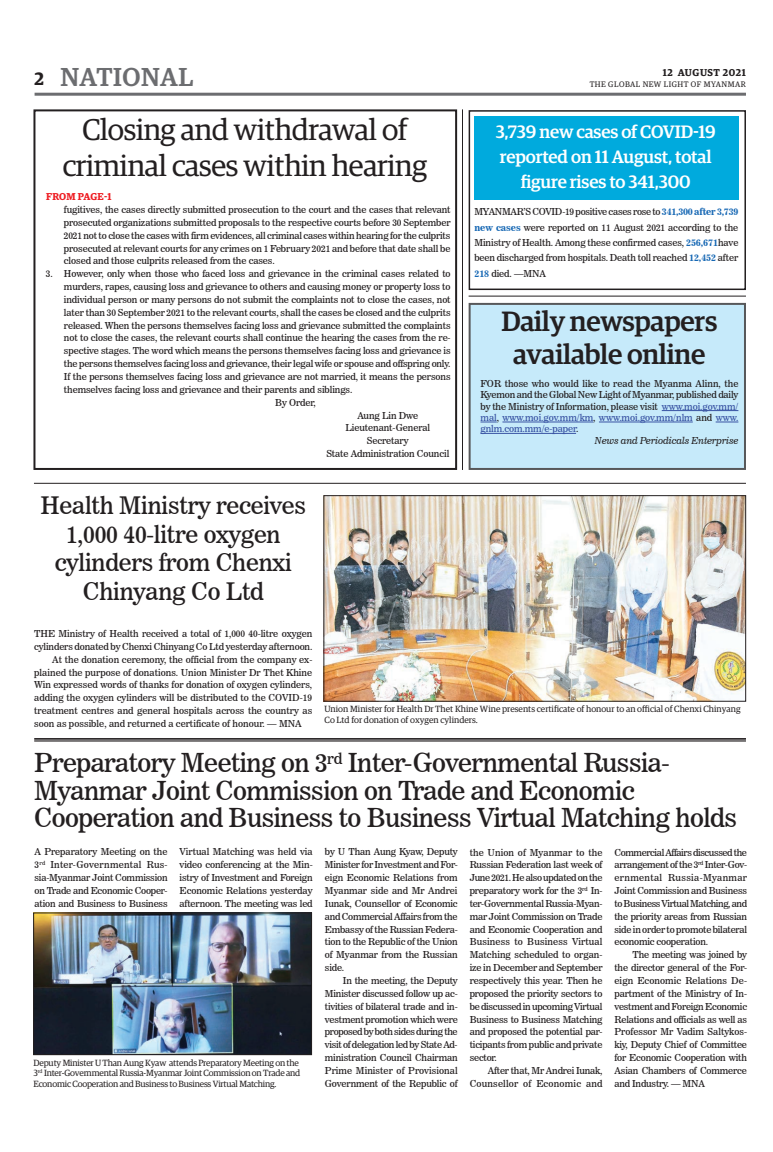
<style>
.page{position:relative;width:773px;height:1152px;background:#fff}
.page>*{position:absolute;margin:0;border:0;box-sizing:border-box;transform-origin:0 0}
.t1{font:30px/36px "Guardian Egyp";letter-spacing:-.01em;color:#231f20;text-align:center}
.t2{font:500 28px/33.6px "Guardian Egyp";letter-spacing:-.01em;color:#231f20;text-align:center}
.t3{font:26px/27.2px "News 706 BT Roman C";letter-spacing:-.02em;color:#231f20}
.t4{font:500 26px "Guardian Egyp";letter-spacing:.02em;color:#6c6d70}
.t5{font:24px/28.8px "News 706 BT Roman C";letter-spacing:-.01em;color:#231f20;text-align:center}
.t6{font:500 18px/24.8px "Guardian Egyp";letter-spacing:-.01em;color:#fff;text-align:center}
.t7{font:600 18px "Guardian Egyp";color:#231f20}
.t8{font:600 10px "Guardian Egyp";letter-spacing:.055em;color:#231f20}
.t9{font:600 10px "Guardian Egyp";letter-spacing:.01em;color:#ee1d23}
.t10{font:9.5px/12.9px "News 706 BT Roman C";letter-spacing:-.01em;color:#231f20;text-align:justify}
.t11{font:9.5px/12.9px "News 706 BT Roman C";letter-spacing:.015em;color:#231f20;text-align:right}
.t12{font:9.5px "News 706 BT Italic C";letter-spacing:-.01em;color:#231f20}
.t13{font:9px/10.8px "Guardian Egyp";letter-spacing:-.02em;color:#231f20}
.t14{font:9px/10.8px "Guardian Egyp";color:#231f20}
.t15{font:8px "Guardian Egyp";letter-spacing:.06em;color:#231f20}
.s1{font-family:"News 706 BT Bold C";color:#1768b4}
.s2{color:#3853a3}
</style>
<div class="page">
<hr style="left:35px;top:93px;width:711px;height:3px;background:#6c6d70">
<div style="left:468px;top:303px;width:278px;height:167px;background:#c6eafa;border:2px solid #57585a"></div>
<hr style="left:661px;top:410px;width:77px;height:1px;background:#3853a3">
<svg style="left:480px;top:422px;width:16px;height:1px"></svg>
<hr style="left:502px;top:422px;width:91px;height:1px;background:#3853a3">
<hr style="left:599px;top:422px;width:93px;height:1px;background:#3853a3">
<svg style="left:715px;top:422px;width:23px;height:1px"></svg>
<hr style="left:480px;top:433px;width:96px;height:1px;background:#3853a3">
<div style="left:468px;top:110px;width:278px;height:180px;border:2px solid #231f20"></div>
<div style="left:474px;top:116px;width:264px;height:84px;background:#0ad"></div>
<div style="left:33px;top:109px;width:424px;height:361px;border:2px solid #231f20"></div>
<hr style="left:34px;top:483px;width:712px;height:1px;background:#231f20">
<hr style="left:462px;top:109px;width:1px;height:361px;background:#231f20">
<hr style="left:468px;top:296px;width:278px;height:1px;background:#231f20">
<img style="left:326px;top:498px;width:417px;height:201px">
<img style="left:35px;top:915px;width:275px;height:138px">
<div style="left:33px;top:913px;width:279px;height:142px;border:1px solid #231f20"></div>
<hr style="left:34px;top:738px;width:712px;height:1px;background:#231f20">
<hr style="left:34px;top:740px;width:712px;height:1px;background:#231f20">
<hr style="left:34px;top:741px;width:712px;height:1px;background:#231f20">
<h3 class="t4" style="left:61px;top:59px;width:134px">NATIONAL</h3>
<h3 class="t7" style="left:35px;top:65px;width:11px">2</h3>
<p class="t8" style="left:662px;top:65px;width:85px">12 AUGUST 2021</p>
<p class="t15" style="left:589px;top:79px;width:158px">THE GLOBAL NEW LIGHT OF MYANMAR</p>
<h1 class="t1" style="left:63px;top:110px;width:366px">Closing and withdrawal of criminal cases within hearing</h1>
<p class="t9" style="left:46px;top:189px;width:67px">FROM PAGE-1</p>
<p class="t10" style="left:64px;top:203px;width:388px">fugitives, the cases directly submitted prosecution to the court and the cases that relevant prosecuted organizations submitted proposals to the respective courts before 30 September 2021 not to close the cases with firm evidences, all criminal cases within hearing for the culprits prosecuted at relevant courts for any crimes on 1 February 2021 and before that date shall be closed and those culprits released from the cases.</p>
<p class="t10" style="left:46px;top:267px;width:406px">3. However, only when those who faced loss and grievance in the criminal cases related to</p>
<p class="t10" style="left:64px;top:280px;width:388px">murders, rapes, causing loss and grievance to others and causing money or property loss to</p>
<p class="t10" style="left:64px;top:293px;width:388px">individual person or many persons do not submit the complaints not to close the cases, not</p>
<p class="t10" style="left:64px;top:306px;width:388px">later than 30 September 2021 to the relevant courts, shall the cases be closed and the culprits</p>
<p class="t10" style="left:64px;top:319px;width:388px">released. When the persons themselves facing loss and grievance submitted the complaints</p>
<p class="t10" style="left:64px;top:332px;width:388px">not to close the cases, the relevant courts shall continue the hearing the cases from the re-</p>
<p class="t10" style="left:64px;top:344px;width:388px">spective stages. The word which means the persons themselves facing loss and grievance is</p>
<p class="t10" style="left:64px;top:357px;width:388px">the persons themselves facing loss and grievance, their legal wife or spouse and offspring only.</p>
<p class="t10" style="left:64px;top:370px;width:388px">If the persons themselves facing loss and grievance are not married, it means the persons</p>
<p class="t10" style="left:64px;top:383px;width:290px">themselves facing loss and grievance and their parents and siblings.</p>
<p class="t10" style="left:275px;top:396px;width:42px">By Order,</p>
<p class="t10" style="left:357px;top:409px;width:62px">Aung Lin Dwe</p>
<p class="t10" style="left:345px;top:422px;width:86px">Lieutenant-General</p>
<p class="t10" style="left:367px;top:434px;width:43px">Secretary</p>
<p class="t10" style="left:326px;top:447px;width:124px">State Administration Council</p>
<h3 class="t5" style="left:41px;top:491px;width:267px">Health Ministry receives<br>1,000 40-litre oxygen cylinders from Chenxi<br>Chinyang Co Ltd</h3>
<h3 class="t6" style="left:495px;top:118px;width:222px">3,739 new cases of COVID-19 reported on 11 August, total figure rises to 341,300</h3>
<p class="t10" style="left:474px;top:204px;width:265px;line-height:15.4px">MYANMAR’S COVID-19 positive cases rose to <span class="s1">341,300 after 3,739 new cases</span> were reported on 11 August 2021 according to the Ministry of Health. Among these confirmed cases, <span class="s1">256,671</span>have been discharged from hospitals. Death toll reached <span class="s1">12,452</span> after <span class="s1">218</span> died. —MNA</p>
<h2 class="t2" style="left:501px;top:302px;width:217px">Daily newspapers available online</h2>
<p class="t10" style="left:480px;top:378px;width:259px;line-height:11.4px">FOR those who would like to read the Myanma Alinn, the Kyemon and the Global New Light of Myanmar, published daily by the Ministry of Information, please visit <span class="s2">www.moi.gov.mm/ mal</span>, <span class="s2">www.moi.gov.mm/km</span>, <span class="s2">www.moi.gov.mm/nlm</span> and <span class="s2">www. gnlm.com.mm/e-paper</span>.</p>
<p class="t12" style="left:595px;top:435px;width:145px">News and Periodicals Enterprise</p>
<p class="t10" style="left:34px;top:627px;width:280px">THE Ministry of Health received a total of 1,000 40-litre oxygen</p>
<p class="t10" style="left:34px;top:640px;width:280px">cylinders donated by Chenxi Chinyang Co Ltd yesterday afternoon.</p>
<p class="t10" style="left:52px;top:653px;width:261px">At the donation ceremony, the official from the company ex-</p>
<p class="t10" style="left:34px;top:666px;width:279px">plained the purpose of donations. Union Minister Dr Thet Khine</p>
<p class="t10" style="left:34px;top:679px;width:279px">Win expressed words of thanks for donation of oxygen cylinders,</p>
<p class="t10" style="left:34px;top:691px;width:279px">adding the oxygen cylinders will be distributed to the COVID-19</p>
<p class="t10" style="left:34px;top:704px;width:279px">treatment centres and general hospitals across the country as</p>
<p class="t10" style="left:34px;top:717px;width:269px">soon as possible, and returned a certificate of honour. — MNA</p>
<p class="t14" style="left:324px;top:703px;width:417px">Union Minister for Health Dr Thet Khine Wine presents certificate of honour to an official of Chenxi Chinyang<br>Co Ltd for donation of oxygen cylinders.</p>
<h3 class="t3" style="left:34px;top:749px;width:704px">Preparatory Meeting on 3<sup>rd</sup> Inter-Governmental Russia-<br>Myanmar Joint Commission on Trade and Economic<br>Cooperation and Business to Business Virtual Matching holds</h3>
<p class="t10" style="left:325px;top:846px;width:134px">by U Than Aung Kyaw, Deputy Minister for Investment and For&shy;eign Economic Relations from Myanmar side and Mr Andrei Iunak, Counsellor of Economic and Commercial Affairs from the Embassy of the Russian Federa&shy;tion to the Republic of the Union of Myanmar from the Russian side.</p>
<p class="t10" style="left:325px;top:974px;width:134px;text-indent:18px">In the meeting, the Deputy Minister discussed follow up ac&shy;tivities of bilateral trade and in&shy;vestment promotion which were proposed by both sides during the visit of delegation led by State Ad&shy;ministration Council Chairman Prime Minister of Provisional Government of the Republic of</p>
<p class="t10" style="left:35px;top:846px;width:135px">A Preparatory Meeting on the 3<sup>rd</sup> Inter-Governmental Rus&shy;sia-Myanmar Joint Commission on Trade and Economic Cooper&shy;ation and Business to Business</p>
<p class="t10" style="left:180px;top:846px;width:135px">Virtual Matching was held via video conferencing at the Min&shy;istry of Investment and Foreign Economic Relations yesterday afternoon. The meeting was led</p>
<p class="t10" style="left:614px;top:846px;width:134px">Commercial Affairs discussed the arrangement of the 3<sup>rd</sup> Inter-Gov&shy;ernmental Russia-Myanmar Joint Commission and Business to Business Virtual Matching, and the priority areas from Russian side in order to promote bilateral economic cooperation.</p>
<p class="t10" style="left:614px;top:948px;width:134px;text-indent:18px">The meeting was joined by the director general of the For&shy;eign Economic Relations De&shy;partment of the Ministry of In&shy;vestment and Foreign Economic Relations and officials as well as Professor Mr Vadim Saltykos&shy;kiy, Deputy Chief of Committee for Economic Cooperation with Asian Chambers of Commerce and Industry. — MNA</p>
<p class="t10" style="left:469px;top:846px;width:134px">the Union of Myanmar to the Russian Federation last week of June 2021. He also updated on the preparatory work for the 3<sup>rd</sup> In&shy;ter-Governmental Russia-Myan&shy;mar Joint Commission on Trade and Economic Cooperation and Business to Business Virtual Matching scheduled to organ&shy;ize in December and September respectively this year. Then he proposed the priority sectors to be discussed in upcoming Virtual Business to Business Matching and proposed the potential par&shy;ticipants from public and private sector.</p>
<p class="t11" style="left:469px;top:1064px;width:134px">After that, Mr Andrei Iunak,<br>Counsellor of Economic and</p>
<p class="t13" style="left:34px;top:1057px;width:268px">Deputy Minister U Than Aung Kyaw attends Preparatory Meeting on the<br>3<sup>rd</sup> Inter-Governmental Russia-Myanmar Joint Commission on Trade and<br>Economic Cooperation and Business to Business Virtual Matching.</p>
</div>
